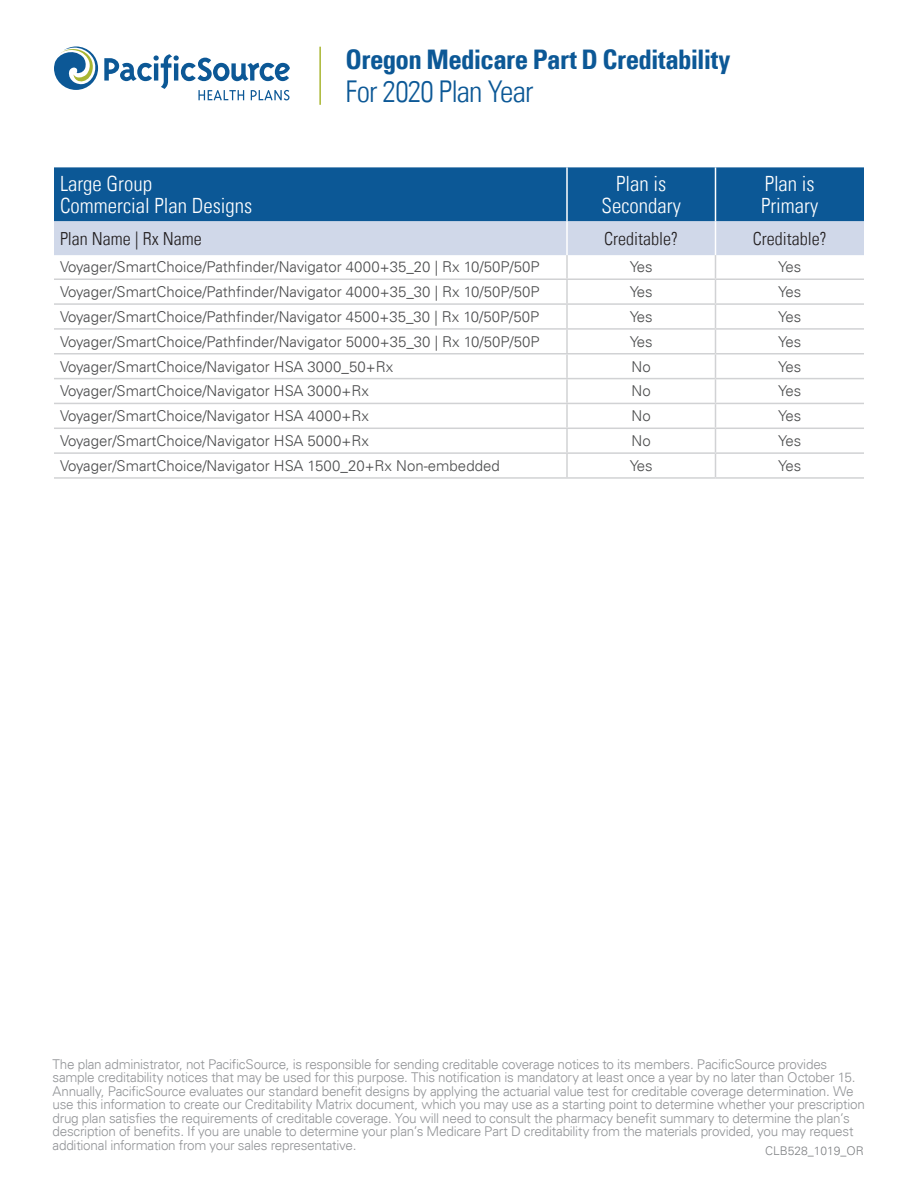
<style>
.page{position:relative;width:918px;height:1188px;background:#fff}
.page>*{position:absolute;margin:0;border:0;box-sizing:border-box;transform-origin:0 0}
.t1{font:300 condensed 30px "Univers LT";letter-spacing:-.035em;color:#0c5896}
.t2{font:700 condensed 27px "Univers LT";letter-spacing:-.025em;color:#0c5896}
.t3{font:300 condensed 21px "Univers LT";color:#fff}
.t4{font:300 condensed 18px "Univers LT";color:#231f20}
.body_style{font:300 15px "Univers LT";color:#4b4c4d}
.t5{font:300 13.5px/13.5px "Univers LT";letter-spacing:-.02em;color:#939598}
.t6{font:300 12px "Univers LT";color:#808285}
</style>
<div class="page">
<svg style="left:54px;top:46px;width:236px;height:54px"></svg>
<hr style="left:319px;top:47px;width:2px;height:58px;background:#a9b632">
<div style="left:54px;top:167px;width:810px;height:54px;background:#0c5896"></div>
<hr style="left:566px;top:167px;width:2px;height:54px;background:#fff">
<hr style="left:715px;top:167px;width:1px;height:54px;background:#fff">
<svg style="left:54px;top:221px;width:810px;height:256px"></svg>
<hr style="left:54px;top:477px;width:513px;height:2px;background:#d1d2d4">
<hr style="left:567px;top:477px;width:149px;height:2px;background:#d1d2d4">
<hr style="left:716px;top:477px;width:148px;height:2px;background:#d1d2d4">
<p class="t3" style="left:60px;top:171px;width:94px">Large Group</p>
<p class="t3" style="left:60px;top:193px;width:194px">Commercial Plan Designs</p>
<h2 class="t2" style="left:346px;top:43px;width:386px">Oregon Medicare Part D Creditability</h2>
<h1 class="t1" style="left:346px;top:73px;width:189px">For 2020 Plan Year</h1>
<p class="t3" style="left:616px;top:171px;width:52px">Plan is</p>
<p class="t3" style="left:602px;top:193px;width:81px">Secondary</p>
<p class="t3" style="left:765px;top:171px;width:52px">Plan is</p>
<p class="t3" style="left:761px;top:193px;width:59px">Primary</p>
<p class="t4" style="left:60px;top:228px;width:143px">Plan Name | Rx Name</p>
<p class="t4" style="left:604px;top:228px;width:75px">Creditable?</p>
<p class="t4" style="left:753px;top:228px;width:75px">Creditable?</p>
<p class="body_style" style="left:60px;top:258px;width:481px">Voyager/SmartChoice/Pathfinder/Navigator 4000+35_20 | Rx 10/50P/50P</p>
<p class="body_style" style="left:630px;top:258px;width:24px">Yes</p>
<p class="body_style" style="left:778px;top:258px;width:24px">Yes</p>
<p class="body_style" style="left:60px;top:283px;width:481px">Voyager/SmartChoice/Pathfinder/Navigator 4000+35_30 | Rx 10/50P/50P</p>
<p class="body_style" style="left:630px;top:283px;width:24px">Yes</p>
<p class="body_style" style="left:778px;top:283px;width:24px">Yes</p>
<p class="body_style" style="left:60px;top:308px;width:481px">Voyager/SmartChoice/Pathfinder/Navigator 4500+35_30 | Rx 10/50P/50P</p>
<p class="body_style" style="left:630px;top:308px;width:24px">Yes</p>
<p class="body_style" style="left:778px;top:308px;width:24px">Yes</p>
<p class="body_style" style="left:60px;top:332px;width:481px">Voyager/SmartChoice/Pathfinder/Navigator 5000+35_30 | Rx 10/50P/50P</p>
<p class="body_style" style="left:630px;top:332px;width:24px">Yes</p>
<p class="body_style" style="left:778px;top:332px;width:24px">Yes</p>
<p class="body_style" style="left:60px;top:357px;width:335px">Voyager/SmartChoice/Navigator HSA 3000_50+Rx</p>
<p class="body_style" style="left:632px;top:357px;width:21px">No</p>
<p class="body_style" style="left:778px;top:357px;width:24px">Yes</p>
<p class="body_style" style="left:60px;top:382px;width:310px">Voyager/SmartChoice/Navigator HSA 3000+Rx</p>
<p class="body_style" style="left:632px;top:382px;width:21px">No</p>
<p class="body_style" style="left:778px;top:382px;width:24px">Yes</p>
<p class="body_style" style="left:60px;top:407px;width:310px">Voyager/SmartChoice/Navigator HSA 4000+Rx</p>
<p class="body_style" style="left:632px;top:407px;width:21px">No</p>
<p class="body_style" style="left:778px;top:407px;width:24px">Yes</p>
<p class="body_style" style="left:60px;top:432px;width:310px">Voyager/SmartChoice/Navigator HSA 5000+Rx</p>
<p class="body_style" style="left:632px;top:432px;width:21px">No</p>
<p class="body_style" style="left:778px;top:432px;width:24px">Yes</p>
<p class="body_style" style="left:60px;top:457px;width:441px">Voyager/SmartChoice/Navigator HSA 1500_20+Rx Non-embedded</p>
<p class="body_style" style="left:630px;top:457px;width:24px">Yes</p>
<p class="body_style" style="left:778px;top:457px;width:24px">Yes</p>
<p class="t5" style="left:52px;top:1057px;width:814px">The plan administrator, not PacificSource, is responsible for sending creditable coverage notices to its members. PacificSource provides sample creditability notices that may be used for this purpose. This notification is mandatory at least once a year by no later than October 15.<br>Annually, PacificSource evaluates our standard benefit designs by applying the actuarial value test for creditable coverage determination. We use this information to create our Creditability Matrix document, which you may use as a starting point to determine whether your prescription drug plan satisfies the requirements of creditable coverage. You will need to consult the pharmacy benefit summary to determine the plan’s description of benefits. If you are unable to determine your plan’s Medicare Part D creditability from the materials provided, you may request additional information from your sales representative.</p>
<p class="t6" style="left:765px;top:1143px;width:100px">CLB528_1019_OR</p>
</div>
